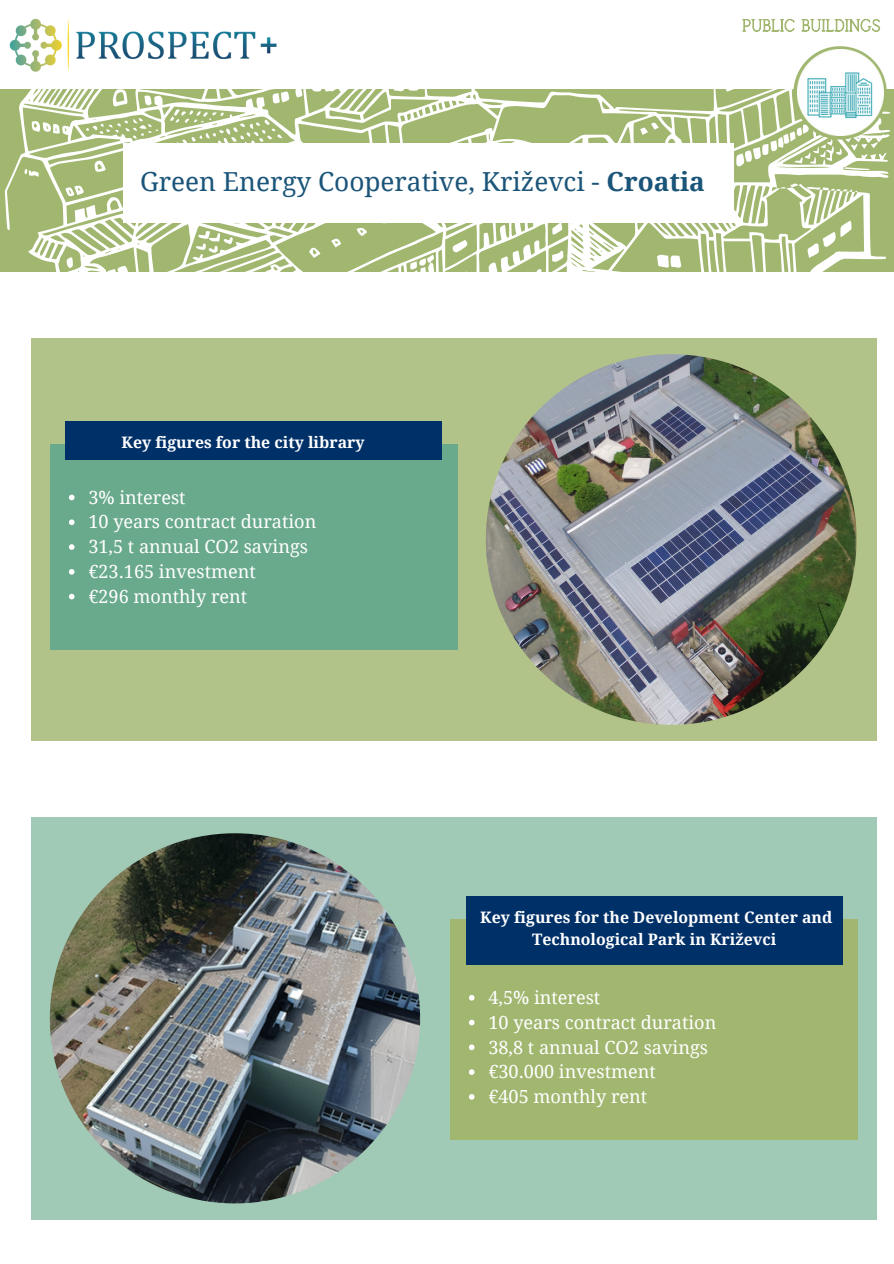
<style>
.page{position:relative;width:894px;height:1264px;background:#fff}
.page>*{position:absolute;margin:0;border:0;box-sizing:border-box;transform-origin:0 0}
.t1{font:26.25px "Droid Serif";color:#1a5479}
.t2{font:18.15px "Droid Serif";color:#fff}
.t3{font:700 15.75px/22.5px "Droid Serif";color:#fff;text-align:center}
.s1{font-weight:700}
</style>
<div class="page">
<svg style="left:5px;top:89px;width:887px;height:183px;fill:#a1b770"></svg>
<img style="left:9px;top:18px;width:268px;height:54px">
<div style="left:123px;top:143px;width:610px;height:80px;background:#fff"></div>
<svg style="left:793px;top:46px;width:93px;height:93px"></svg>
<img style="left:796px;top:50px;width:86px;height:86px">
<div style="left:31px;top:338px;width:844px;height:402px;background:#b1c388"></div>
<div style="left:50px;top:444px;width:407px;height:205px;background:#69a98c"></div>
<div style="left:66px;top:421px;width:376px;height:39px;background:#003068"></div>
<svg style="left:69px;top:494px;width:5px;height:6px"></svg>
<svg style="left:69px;top:519px;width:5px;height:6px"></svg>
<svg style="left:69px;top:544px;width:5px;height:6px"></svg>
<svg style="left:69px;top:569px;width:5px;height:5px"></svg>
<svg style="left:69px;top:594px;width:5px;height:5px"></svg>
<img style="left:485px;top:354px;width:371px;height:370px;border-radius:50%">
<div style="left:31px;top:817px;width:844px;height:402px;background:#a0c9b6"></div>
<img style="left:50px;top:833px;width:370px;height:370px;border-radius:50%">
<div style="left:450px;top:919px;width:407px;height:220px;background:#a1b770"></div>
<div style="left:466px;top:896px;width:376px;height:69px;background:#003068"></div>
<svg style="left:469px;top:995px;width:5px;height:5px"></svg>
<svg style="left:469px;top:1019px;width:5px;height:6px"></svg>
<svg style="left:469px;top:1044px;width:5px;height:6px"></svg>
<svg style="left:469px;top:1069px;width:5px;height:5px"></svg>
<svg style="left:469px;top:1094px;width:5px;height:5px"></svg>
<svg style="left:742px;top:18px;width:138px;height:14px"></svg>
<p class="t1" style="left:140px;top:167px;width:566px">Green Energy Cooperative, Križevci - <span class="s1">Croatia</span></p>
<p class="t3" style="left:121px;top:431px;width:244px">Key figures for the city library</p>
<p class="t2" style="left:88px;top:487px;width:99px">3% interest</p>
<p class="t2" style="left:88px;top:511px;width:229px">10 years contract duration</p>
<p class="t2" style="left:88px;top:536px;width:221px">31,5 t annual CO2 savings</p>
<p class="t2" style="left:88px;top:561px;width:169px">€23.165 investment</p>
<p class="t2" style="left:88px;top:586px;width:160px">€296 monthly rent</p>
<p class="t3" style="left:480px;top:905px;width:353px">Key figures for the Development Center and<br>Technological Park in Križevci</p>
<p class="t2" style="left:488px;top:987px;width:113px">4,5% interest</p>
<p class="t2" style="left:488px;top:1011px;width:229px">10 years contract duration</p>
<p class="t2" style="left:488px;top:1036px;width:221px">38,8 t annual CO2 savings</p>
<p class="t2" style="left:488px;top:1061px;width:169px">€30.000 investment</p>
<p class="t2" style="left:488px;top:1086px;width:160px">€405 monthly rent</p>
</div>
